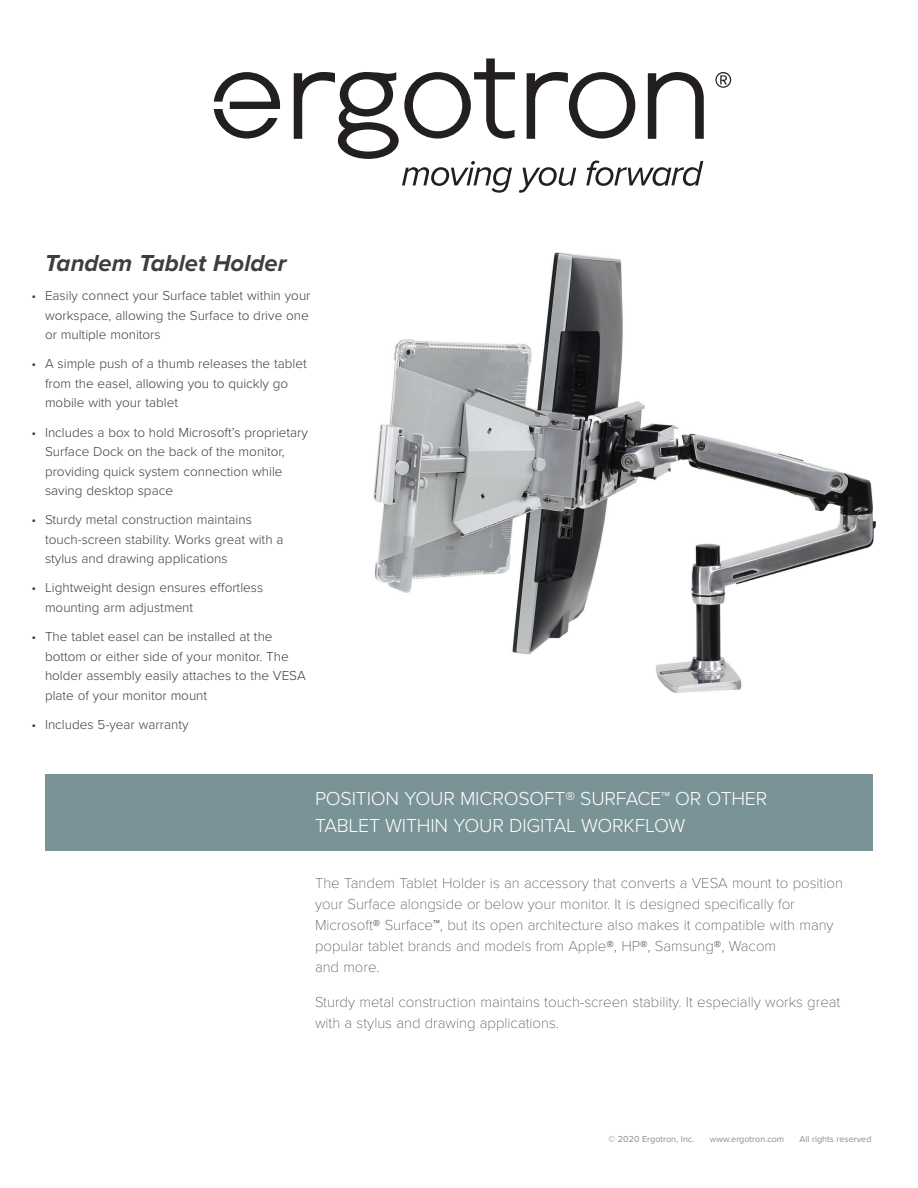
<style>
.page{position:relative;width:918px;height:1188px;background:#fff}
.page>*{position:absolute;margin:0;border:0;box-sizing:border-box;transform-origin:0 0}
.t1{font:italic 700 24px "Proxima Nova";color:#3e3e3f}
.t2{font:300 19.5px/27px "Proxima Nova";letter-spacing:-.01em;color:#fff}
.t3{font:100 15px/21px "Proxima Nova T";color:#3e3e3f}
.t4{font:300 13.5px/19.5px "Proxima Nova";color:#3e3e3f}
.t5{font:9px "Proxima Nova";color:#8a8c8f}
</style>
<div class="page">
<div style="left:45px;top:774px;width:828px;height:76px;background:#7a9397"></div>
<svg style="left:715px;top:72px;width:16px;height:16px"></svg>
<svg style="left:214px;top:72px;width:66px;height:67px"></svg>
<svg style="left:294px;top:58px;width:410px;height:135px"></svg>
<img style="left:373px;top:252px;width:503px;height:441px">
<h1 class="t1" style="left:45px;top:245px;width:243px">Tandem Tablet Holder</h1>
<p class="t4" style="left:45px;top:285px;width:267px;text-indent:-14px">• Easily connect your Surface tablet within your workspace, allowing the Surface to drive one or multiple monitors</p>
<p class="t4" style="left:45px;top:353px;width:263px;text-indent:-14px">• A simple push of a thumb releases the tablet from the easel, allowing you to quickly go mobile with your tablet</p>
<p class="t4" style="left:45px;top:422px;width:265px;text-indent:-14px">• Includes a box to hold Microsoft’s proprietary Surface Dock on the back of the monitor, providing quick system connection while saving desktop space</p>
<p class="t4" style="left:45px;top:509px;width:240px;text-indent:-14px">• Sturdy metal construction maintains touch-screen stability. Works great with a stylus and drawing applications</p>
<p class="t4" style="left:45px;top:577px;width:220px;text-indent:-14px">• Lightweight design ensures effortless mounting arm adjustment</p>
<p class="t4" style="left:45px;top:626px;width:262px;text-indent:-14px">• The tablet easel can be installed at the bottom or either side of your monitor. The holder assembly easily attaches to the VESA plate of your monitor mount</p>
<p class="t4" style="left:32px;top:714px;width:159px">• Includes 5-year warranty</p>
<h2 class="t2" style="left:315px;top:784px;width:454px">POSITION YOUR MICROSOFT® SURFACE™ OR OTHER<br>TABLET WITHIN YOUR DIGITAL WORKFLOW</h2>
<p class="t3" style="left:315px;top:872px;width:529px">The Tandem Tablet Holder is an accessory that converts a VESA mount to position your Surface alongside or below your monitor. It is designed specifically for Microsoft® Surface™, but its open architecture also makes it compatible with many popular tablet brands and models from Apple®, HP®, Samsung®, Wacom<br>and more.</p>
<p class="t3" style="left:315px;top:990px;width:527px">Sturdy metal construction maintains touch-screen stability. It especially works great with a stylus and drawing applications.</p>
<p class="t5" style="left:608px;top:1132px;width:88px">© 2020 Ergotron, Inc.</p>
<p class="t5" style="left:710px;top:1132px;width:76px">www.ergotron.com</p>
<p class="t5" style="left:800px;top:1132px;width:73px">All rights reserved</p>
</div>
